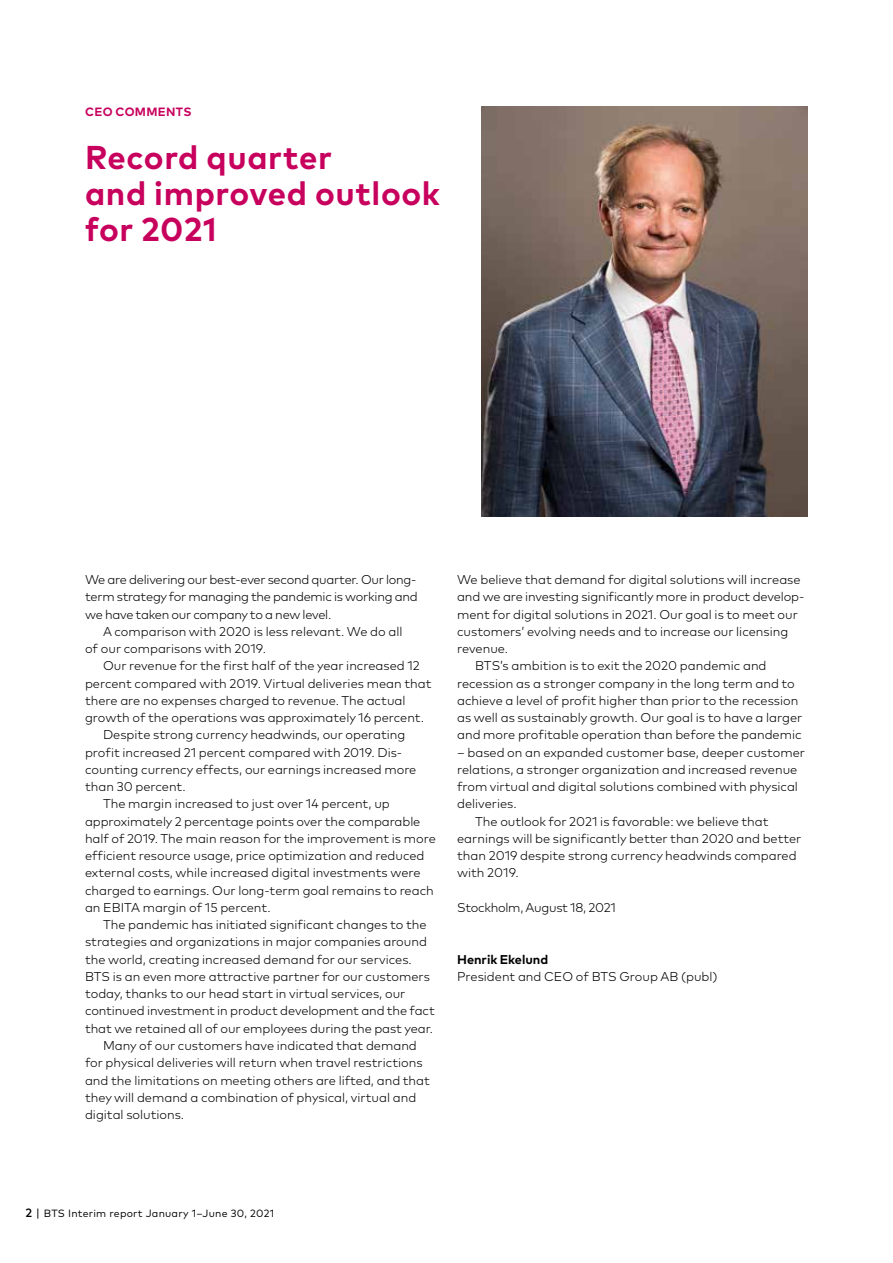
<style>
.page{position:relative;width:893px;height:1263px;background:#fff}
.page>*{position:absolute;margin:0;border:0;box-sizing:border-box;transform-origin:0 0}
.t1{font:700 33px/36px "Mark OT";letter-spacing:.02em;color:#c8005d}
.t2{font:300 12.75px/17.2px "Mark OT";color:#000;text-align:justify}
.t3{font:300 12.75px "Mark OT";letter-spacing:-.02em;color:#000}
.t4{font:700 12.75px "Mark OT";color:#000}
.t5{font:700 12px "Mark OT";letter-spacing:.025em;color:#c8005d}
.t6{font:10.5px "Mark OT";letter-spacing:.02em;color:#000}
.s1{font-weight:500;font-size:12px}
.s2{font-size:12px}
</style>
<div class="page">
<img style="left:482px;top:106px;width:326px;height:411px">
<p class="t5" style="left:85px;top:104px;width:108px">CEO COMMENTS</p>
<h1 class="t1" style="left:85px;top:138px;width:356px">Record quarter<br>and improved outlook for 2021</h1>
<p class="t2" style="left:85px;top:571px;width:334px">We are delivering our best-ever second quarter. Our long&shy;term strategy for managing the pandemic is working and we have taken our company to a new level.</p>
<p class="t2" style="left:85px;top:623px;width:319px;text-indent:18px">A comparison with 2020 is less relevant. We do all of our comparisons with 2019.</p>
<p class="t2" style="left:103px;top:657px;width:318px">Our revenue for the first half of the year increased 12</p>
<p class="t2" style="left:85px;top:674px;width:348px">percent compared with 2019. Virtual deliveries mean that</p>
<p class="t2" style="left:85px;top:692px;width:322px">there are no expenses charged to revenue. The actual</p>
<p class="t2" style="left:85px;top:709px;width:341px">growth of the operations was approximately 16 percent.</p>
<p class="t2" style="left:103px;top:726px;width:304px">Despite strong currency headwinds, our operating</p>
<p class="t2" style="left:85px;top:743px;width:319px">profit increased 21 percent compared with 2019. Dis-</p>
<p class="t2" style="left:85px;top:761px;width:333px">counting currency effects, our earnings increased more</p>
<p class="t2" style="left:85px;top:778px;width:102px">than 30 percent.</p>
<p class="t2" style="left:103px;top:795px;width:288px">The margin increased to just over 14 percent, up</p>
<p class="t2" style="left:85px;top:812px;width:337px">approximately 2 percentage points over the comparable</p>
<p class="t2" style="left:85px;top:830px;width:352px">half of 2019. The main reason for the improvement is more</p>
<p class="t2" style="left:85px;top:847px;width:341px">efficient resource usage, price optimization and reduced</p>
<p class="t2" style="left:85px;top:864px;width:337px">external costs, while increased digital investments were</p>
<p class="t2" style="left:85px;top:881px;width:350px">charged to earnings. Our long-term goal remains to reach</p>
<p class="t2" style="left:85px;top:899px;width:187px">an EBITA margin of 15 percent.</p>
<p class="t2" style="left:103px;top:916px;width:325px">The pandemic has initiated significant changes to the</p>
<p class="t2" style="left:85px;top:933px;width:343px">strategies and organizations in major companies around</p>
<p class="t2" style="left:85px;top:950px;width:328px">the world, creating increased demand for our services.</p>
<p class="t2" style="left:85px;top:968px;width:346px">BTS is an even more attractive partner for our customers</p>
<p class="t2" style="left:85px;top:985px;width:322px">today, thanks to our head start in virtual services, our</p>
<p class="t2" style="left:85px;top:1002px;width:351px">continued investment in product development and the fact</p>
<p class="t2" style="left:85px;top:1019px;width:350px">that we retained all of our employees during the past year.</p>
<p class="t2" style="left:103px;top:1037px;width:315px">Many of our customers have indicated that demand</p>
<p class="t2" style="left:85px;top:1054px;width:339px">for physical deliveries will return when travel restrictions</p>
<p class="t2" style="left:85px;top:1071px;width:346px">and the limitations on meeting others are lifted, and that</p>
<p class="t2" style="left:85px;top:1088px;width:333px">they will demand a combination of physical, virtual and</p>
<p class="t2" style="left:85px;top:1106px;width:101px">digital solutions.</p>
<p class="t2" style="left:457px;top:571px;width:345px">We believe that demand for digital solutions will increase</p>
<p class="t2" style="left:457px;top:588px;width:349px">and we are investing significantly more in product develop-</p>
<p class="t2" style="left:457px;top:605px;width:342px">ment for digital solutions in 2021. Our goal is to meet our</p>
<p class="t2" style="left:457px;top:623px;width:333px">customers’ evolving needs and to increase our licensing</p>
<p class="t2" style="left:457px;top:640px;width:53px">revenue.</p>
<p class="t2" style="left:475px;top:657px;width:293px">BTS’s ambition is to exit the 2020 pandemic and</p>
<p class="t2" style="left:457px;top:674px;width:339px">recession as a stronger company in the long term and to</p>
<p class="t2" style="left:457px;top:692px;width:343px">achieve a level of profit higher than prior to the recession</p>
<p class="t2" style="left:457px;top:709px;width:347px">as well as sustainably growth. Our goal is to have a larger</p>
<p class="t2" style="left:457px;top:726px;width:346px">and more profitable operation than before the pandemic</p>
<p class="t2" style="left:457px;top:743px;width:349px">– based on an expanded customer base, deeper customer</p>
<p class="t2" style="left:457px;top:761px;width:342px">relations, a stronger organization and increased revenue</p>
<p class="t2" style="left:457px;top:778px;width:342px">from virtual and digital solutions combined with physical</p>
<p class="t2" style="left:457px;top:795px;width:61px">deliveries.</p>
<p class="t2" style="left:475px;top:812px;width:295px">The outlook for 2021 is favorable: we believe that</p>
<p class="t2" style="left:457px;top:830px;width:346px">earnings will be significantly better than 2020 and better</p>
<p class="t2" style="left:457px;top:847px;width:341px">than 2019 despite strong currency headwinds compared</p>
<p class="t2" style="left:457px;top:864px;width:63px">with 2019.</p>
<p class="t3" style="left:457px;top:900px;width:160px">Stockholm, August 18, 2021</p>
<p class="t4" style="left:457px;top:951px;width:93px">Henrik Ekelund</p>
<p class="t2" style="left:457px;top:968px;width:262px">President and CEO of BTS Group AB (publ)</p>
<p class="t6" style="left:26px;top:1207px;width:250px"><span class="s1">2</span> <span class="s2">|</span> BTS Interim report January 1–June 30, 2021</p>
</div>
